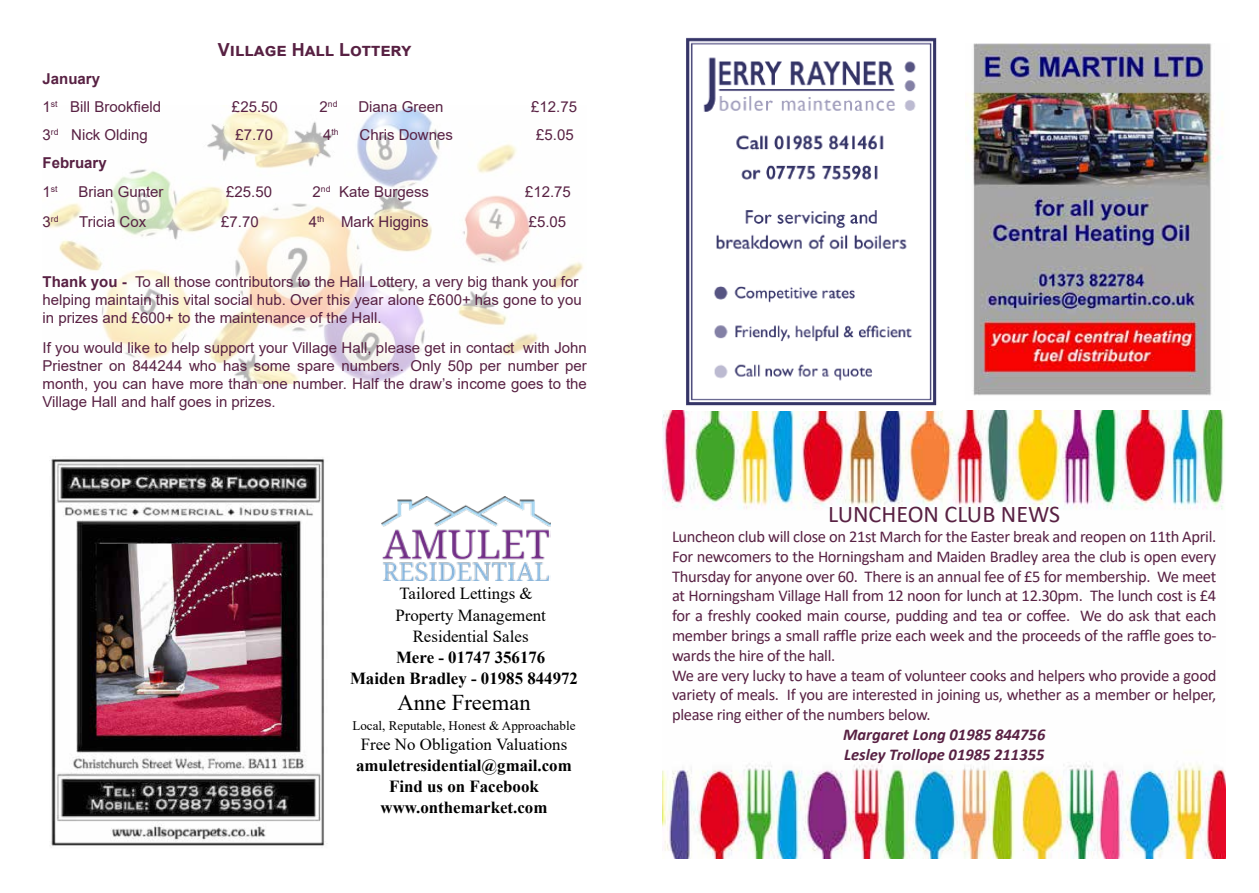
<style>
.page{position:relative;width:1259px;height:893px;background:#fff}
.page>*{position:absolute;margin:0;border:0;box-sizing:border-box;transform-origin:0 0}
.t1{font:24px "Calibri";color:#582143}
.t2{font:22.5px "Times New Roman";color:#000}
.t3{font:700 18px "Arial";color:#582143}
.t4{font:700 16.95px/21px "Times New Roman";color:#000}
.t5{font:16.95px/21.3px "Times New Roman";color:#000;text-align:center}
.t6{font:16.5px/19.8px "Calibri";letter-spacing:-.02em;color:#582143}
.t7{font:italic 700 16.5px/19.8px "Calibri";color:#582143}
.t8{font:15px/18px "Arial";color:#582143}
.t9{font:700 15px "Arial";color:#582143}
.t10{font:13.05px "Times New Roman";color:#000}
.t11{font:8.7px "Arial";color:#582143}
.s1{font-weight:700}
.s2{font-size:15px}
</style>
<div class="page">
<img style="left:46px;top:106px;width:538px;height:277px">
<img style="left:662px;top:411px;width:564px;height:447px">
<img style="left:965px;top:43px;width:258px;height:353px">
<img style="left:686px;top:37px;width:251px;height:369px">
<img style="left:51px;top:457px;width:276px;height:391px">
<img style="left:381px;top:496px;width:170px;height:84px">
<p class="t8" style="left:43px;top:64px;width:120px;line-height:28.2px"><span class="s1">January<br></span>1<sup>st</sup> Bill Brookfield</p>
<p class="t3" style="left:218px;top:37px;width:195px">Village Hall Lottery</p>
<p class="t8" style="left:232px;top:98px;width:47px">£25.50</p>
<p class="t11" style="left:319px;top:98px;width:20px"><span class="s2">2</span>nd</p>
<p class="t8" style="left:358px;top:98px;width:87px">Diana Green</p>
<p class="t8" style="left:531px;top:98px;width:47px">£12.75</p>
<p class="t8" style="left:43px;top:126px;width:107px">3<sup>rd</sup> Nick Olding</p>
<p class="t8" style="left:235px;top:126px;width:39px">£7.70</p>
<p class="t11" style="left:323px;top:126px;width:17px"><span class="s2">4</span>th</p>
<p class="t8" style="left:359px;top:126px;width:95px">Chris Downes</p>
<p class="t8" style="left:536px;top:126px;width:39px">£5.05</p>
<p class="t9" style="left:43px;top:153px;width:66px">February</p>
<p class="t11" style="left:43px;top:183px;width:17px"><span class="s2">1</span>st</p>
<p class="t8" style="left:79px;top:182px;width:87px">Brian Gunter</p>
<p class="t8" style="left:226px;top:182px;width:47px">£25.50</p>
<p class="t8" style="left:313px;top:182px;width:118px">2<sup>nd</sup> Kate Burgess</p>
<p class="t8" style="left:525px;top:182px;width:47px">£12.75</p>
<p class="t11" style="left:43px;top:213px;width:18px"><span class="s2">3</span>rd</p>
<p class="t8" style="left:79px;top:212px;width:68px">Tricia Cox</p>
<p class="t8" style="left:221px;top:212px;width:39px">£7.70</p>
<p class="t8" style="left:309px;top:212px;width:121px">4<sup>th</sup> Mark Higgins</p>
<p class="t8" style="left:529px;top:212px;width:39px">£5.05</p>
<p class="t8" style="left:43px;top:272px;width:541px"><span class="s1">Thank you -</span> To all those contributors to the Hall Lottery, a very big thank you for helping maintain this vital social hub. Over this year alone £600+ has gone to you in prizes and £600+ to the maintenance of the Hall.</p>
<p class="t8" style="left:43px;top:338px;width:546px;text-align:justify">If you would like to help support your Village Hall, please get in contact with John Priestner on 844244 who has some spare numbers. Only 50p per number per month, you can have more than one number. Half the draw’s income goes to the Village Hall and half goes in prizes.</p>
<p class="t5" style="left:395px;top:582px;width:152px">Tailored Lettings &amp;<br>Property Management<br>Residential Sales</p>
<p class="t4" style="left:350px;top:646px;width:229px;text-indent:46px">Mere - 01747 356176<br>Maiden Bradley - 01985 844972</p>
<h2 class="t2" style="left:397px;top:686px;width:135px">Anne Freeman</h2>
<p class="t10" style="left:352px;top:717px;width:225px">Local, Reputable, Honest &amp; Approachable</p>
<p class="t5" style="left:361px;top:733px;width:208px">Free No Obligation Valuations</p>
<p class="t4" style="left:356px;top:754px;width:217px;text-align:center">amuletresidential@gmail.com<br>Find us on Facebook www.onthemarket.com</p>
<h1 class="t1" style="left:828px;top:497px;width:234px">LUNCHEON CLUB NEWS</h1>
<p class="t6" style="left:672px;top:526px;width:546px">Luncheon club will close on 21st March for the Easter break and reopen on 11th April.<br>For newcomers to the Horningsham and Maiden Bradley area the club is open every Thursday for anyone over 60. There is an annual fee of £5 for membership. We meet at Horningsham Village Hall from 12 noon for lunch at 12.30pm. The lunch cost is £4 for a freshly cooked main course, pudding and tea or coffee. We do ask that each member brings a small raffle prize each week and the proceeds of the raffle goes to&shy;wards the hire of the hall.<br>We are very lucky to have a team of volunteer cooks and helpers who provide a good variety of meals. If you are interested in joining us, whether as a member or helper, please ring either of the numbers below.</p>
<p class="t7" style="left:843px;top:724px;width:204px">Margaret Long 01985 844756<br>Lesley Trollope 01985 211355</p>
</div>
